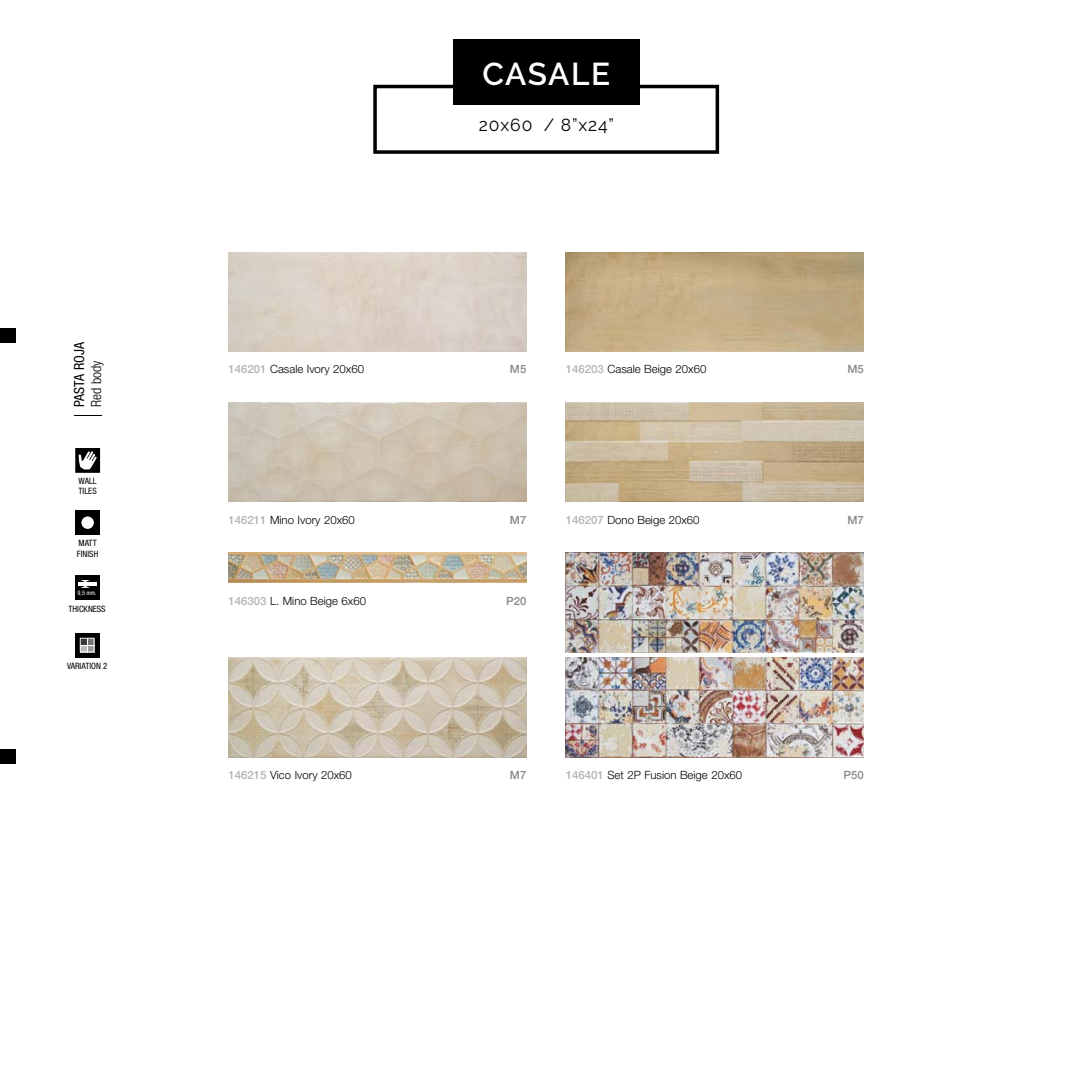
<style>
.page{position:relative;width:1092px;height:1092px;background:#fff}
.page>*{position:absolute;margin:0;border:0;box-sizing:border-box;transform-origin:0 0}
.t1{font:600 31.5px "Raleway";letter-spacing:.04em;color:#fff}
.t2{font:17.5px "Raleway";letter-spacing:.05em;color:#000}
.t3{font:condensed 14px "Helvetica Neue LT Std";letter-spacing:.01em;color:#000}
.t4{font:300 condensed 14px "Helvetica Neue LT Std";letter-spacing:.01em;color:#000}
.t5{font:300 11.38px "Helvetica Neue LT Std";color:#000}
.t6{font:500 11.38px "Helvetica Neue LT Std";color:#87888a}
.t7{font:condensed 8.75px/10.5px "Helvetica Neue LT Std";color:#000}
.t8{font:condensed 6.12px "Helvetica Neue LT Std";color:#fff}
.s1{font-weight:500;color:#b1b3b4}
</style>
<div class="page">
<svg style="left:75px;top:448px;width:25px;height:25px"></svg>
<svg style="left:74px;top:415px;width:28px;height:1px"></svg>
<div style="left:75px;top:510px;width:25px;height:25px;background:#000"></div>
<div style="left:81px;top:516px;width:13px;height:13px;background:#fff;border-radius:50%"></div>
<div style="left:453px;top:40px;width:186px;height:65px;background:#000"></div>
<svg style="left:373px;top:85px;width:346px;height:69px"></svg>
<img style="left:566px;top:252px;width:297px;height:99px">
<img style="left:566px;top:402px;width:297px;height:100px">
<img style="left:228px;top:658px;width:298px;height:99px">
<img style="left:228px;top:553px;width:298px;height:29px">
<img style="left:566px;top:658px;width:297px;height:99px">
<img style="left:566px;top:553px;width:297px;height:99px">
<svg style="left:75px;top:633px;width:24px;height:24px"></svg>
<svg style="left:80px;top:637px;width:14px;height:15px"></svg>
<div style="left:75px;top:575px;width:24px;height:25px;background:#000"></div>
<svg style="left:80px;top:580px;width:10px;height:8px"></svg>
<hr style="left:78px;top:582px;width:18px;height:3px;background:#fff">
<div style="left:0;top:328px;width:15px;height:14px;background:#000"></div>
<div style="left:0;top:749px;width:15px;height:15px;background:#000"></div>
<p class="t3" style="left:71px;top:407px;width:67px;rotate:-90deg">PASTA ROJA</p>
<p class="t4" style="left:88px;top:407px;width:49px;rotate:-90deg">Red body</p>
<p class="t7" style="left:78px;top:475px;width:20px">WALL<br>TILES</p>
<p class="t7" style="left:77px;top:538px;width:23px">MATT<br>FINISH</p>
<p class="t8" style="left:78px;top:589px;width:21px">9,5 mm.</p>
<p class="t7" style="left:68px;top:603px;width:39px">THICKNESS</p>
<p class="t7" style="left:67px;top:660px;width:42px">VARIATION 2</p>
<h1 class="t1" style="left:482px;top:55px;width:129px">CASALE</h1>
<h2 class="t2" style="left:479px;top:114px;width:136px">20x60 / 8”x24”</h2>
<p class="t5" style="left:228px;top:363px;width:137px"><span class="s1">146201</span> Casale Ivory 20x60</p>
<p class="t6" style="left:510px;top:363px;width:18px">M5</p>
<p class="t5" style="left:566px;top:362px;width:142px"><span class="s1">146203</span> Casale Beige 20x60</p>
<p class="t6" style="left:847px;top:362px;width:18px">M5</p>
<p class="t5" style="left:228px;top:513px;width:128px"><span class="s1">146211</span> Mino Ivory 20x60</p>
<p class="t6" style="left:510px;top:513px;width:18px">M7</p>
<p class="t5" style="left:228px;top:594px;width:139px"><span class="s1">146303</span> L. Mino Beige 6x60</p>
<p class="t6" style="left:506px;top:594px;width:22px">P20</p>
<p class="t5" style="left:566px;top:513px;width:135px"><span class="s1">146207</span> Dono Beige 20x60</p>
<p class="t6" style="left:847px;top:513px;width:18px">M7</p>
<p class="t5" style="left:228px;top:768px;width:125px"><span class="s1">146215</span> Vico Ivory 20x60</p>
<p class="t6" style="left:510px;top:768px;width:18px">M7</p>
<p class="t5" style="left:566px;top:768px;width:178px"><span class="s1">146401</span> Set 2P Fusion Beige 20x60</p>
<p class="t6" style="left:843px;top:768px;width:22px">P50</p>
</div>
